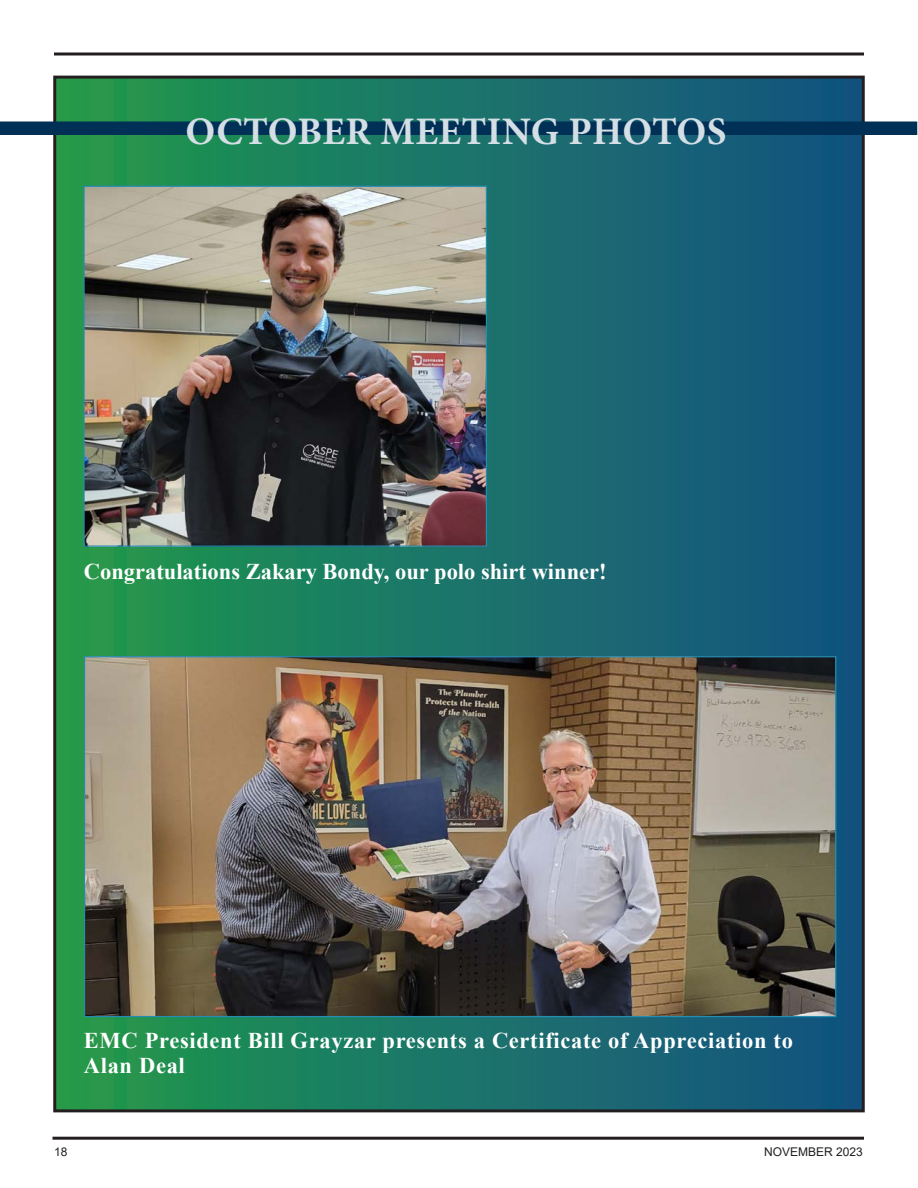
<style>
.page{position:relative;width:918px;height:1188px;background:#fff}
.page>*{position:absolute;margin:0;border:0;box-sizing:border-box;transform-origin:0 0}
.t1{font:700 39px "Minion Pro";letter-spacing:.005em;color:#d3dee5}
.t2{font:700 22.5px/25.5px "Times New Roman";letter-spacing:.03em;color:#fff}
.t3{font:700 22.5px "Times New Roman";color:#fff}
.t4{font:12px "Arial";color:#231f20}
</style>
<div class="page">
<div style="left:55px;top:77px;width:808px;height:1034px;background:linear-gradient(to right,#24984c,#135083)"></div>
<div style="left:0;top:122px;width:917px;height:13px;background:#003056"></div>
<img style="left:86px;top:658px;width:748px;height:357px">
<img style="left:85px;top:188px;width:400px;height:357px">
<div style="left:83px;top:186px;width:404px;height:361px;border:1px solid #268cb0"></div>
<svg style="left:54px;top:52px;width:810px;height:4px;background:#595657"></svg>
<hr style="left:52px;top:1137px;width:812px;height:3px;background:#231f20">
<h1 class="t1" style="left:185px;top:104px;width:543px">OCTOBER MEETING PHOTOS</h1>
<p class="t3" style="left:84px;top:555px;width:524px">Congratulations Zakary Bondy, our polo shirt winner!</p>
<p class="t2" style="left:84px;top:1027px;width:711px">EMC President Bill Grayzar presents a Certificate of Appreciation to<br>Alan Deal</p>
<p class="t4" style="left:54px;top:1143px;width:15px">18</p>
<p class="t4" style="left:764px;top:1143px;width:100px">NOVEMBER 2023</p>
</div>
